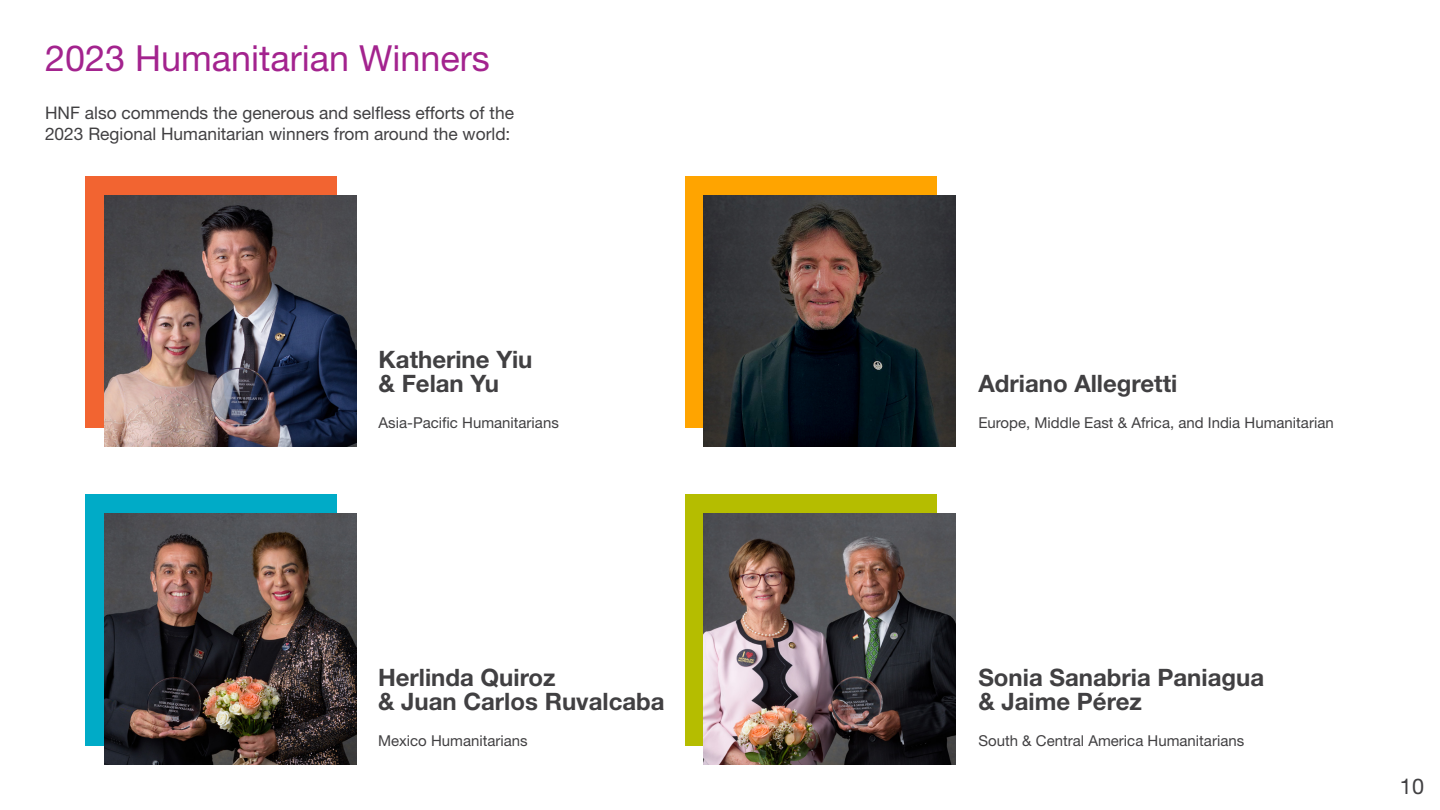
<style>
.page{position:relative;width:1440px;height:810px;background:#fff}
.page>*{position:absolute;margin:0;border:0;box-sizing:border-box;transform-origin:0 0}
.t1{font:36px "Helvetica Neue LT Std";color:#a3238e}
.t2{font:700 24px/24px "Helvetica Neue LT Std";color:#414042}
.t3{font:21.6px "Helvetica Neue LT Std";color:#414042}
.t4{font:17.33px/20.9px "Helvetica Neue LT Std";color:#414042}
.t5{font:15px "Helvetica Neue LT Std";color:#414042}
</style>
<div class="page">
<div style="left:86px;top:176px;width:252px;height:252px;background:#f26431"></div>
<div style="left:86px;top:494px;width:252px;height:252px;background:#00abc7"></div>
<div style="left:685px;top:176px;width:252px;height:252px;background:#ffa400"></div>
<div style="left:685px;top:494px;width:252px;height:252px;background:#b5bd00"></div>
<img style="left:104px;top:195px;width:252px;height:252px">
<img style="left:704px;top:195px;width:252px;height:252px">
<img style="left:104px;top:513px;width:252px;height:252px">
<img style="left:704px;top:513px;width:252px;height:252px">
<h1 class="t1" style="left:45px;top:36px;width:446px">2023 Humanitarian Winners</h1>
<p class="t4" style="left:45px;top:102px;width:471px">HNF also commends the generous and selfless efforts of the<br>2023 Regional Humanitarian winners from around the world:</p>
<h2 class="t2" style="left:379px;top:347px;width:155px">Katherine Yiu &amp; Felan Yu</h2>
<p class="t5" style="left:379px;top:414px;width:182px">Asia-Pacific Humanitarians</p>
<h2 class="t2" style="left:378px;top:665px;width:288px">Herlinda Quiroz<br>&amp; Juan Carlos Ruvalcaba</h2>
<p class="t5" style="left:378px;top:732px;width:151px">Mexico Humanitarians</p>
<h2 class="t2" style="left:978px;top:371px;width:201px">Adriano Allegretti</h2>
<p class="t5" style="left:978px;top:414px;width:357px">Europe, Middle East &amp; Africa, and India Humanitarian</p>
<h2 class="t2" style="left:978px;top:665px;width:287px">Sonia Sanabria Paniagua &amp; Jaime Pérez</h2>
<p class="t5" style="left:978px;top:732px;width:267px">South &amp; Central America Humanitarians</p>
<h3 class="t3" style="left:1400px;top:773px;width:26px">10</h3>
</div>
